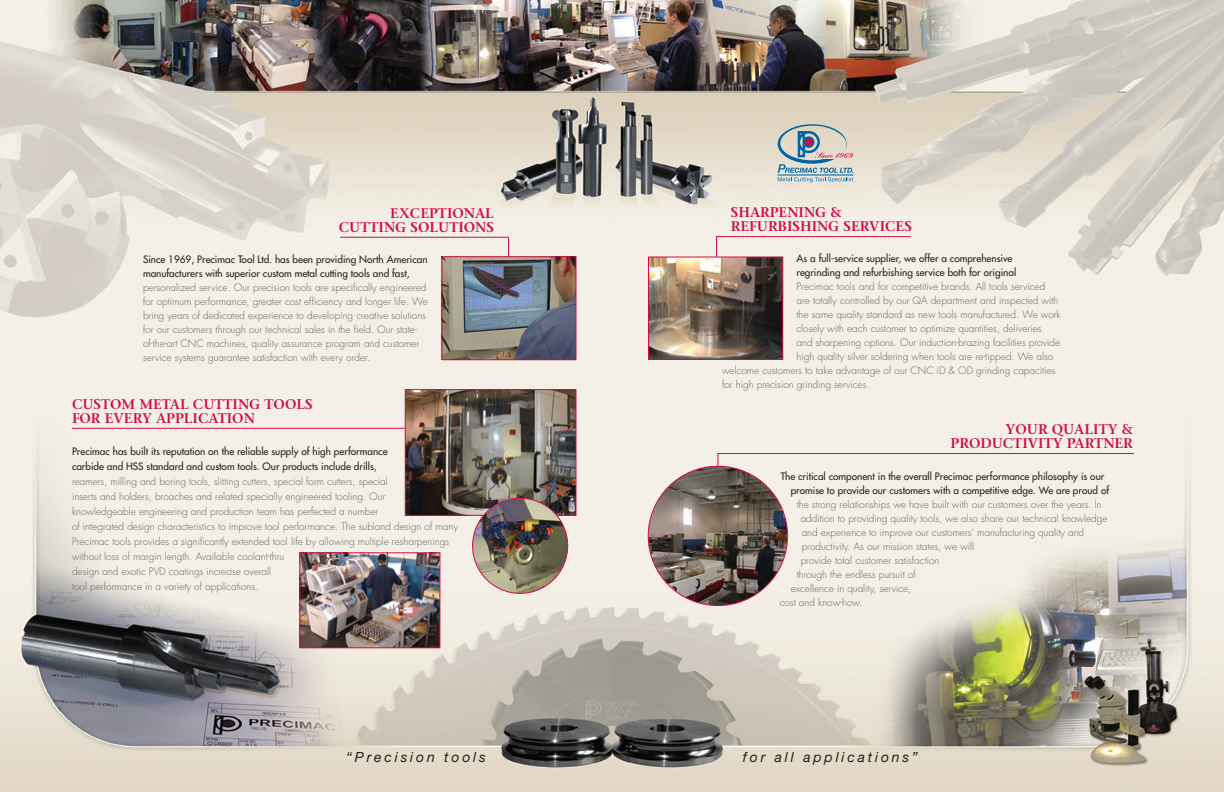
<style>
.page{position:relative;width:1224px;height:792px;background:#fff}
.page>*{position:absolute;margin:0;border:0;box-sizing:border-box;transform-origin:0 0}
.t1{font:600 14px/14px "Stone Serif";color:#d20d44;text-align:right}
.t2{font:italic 14px "Helvetica Neue";letter-spacing:.2em;color:#231f20}
.t3{font:300 10px/15px "Futura";color:#636366}
.t4{font:10px "Futura";color:#231f20}
.s1{font-weight:400;color:#231f20}
</style>
<div class="page">
<img style="left:0;top:0;width:1224px;height:792px">
<svg style="left:778px;top:124px;width:75px;height:58px"></svg>
<div style="left:805px;top:138px;width:8px;height:8px;background:#d20d44;border-radius:50%"></div>
<hr style="left:340px;top:237px;width:169px;height:1px;background:#d20d44">
<hr style="left:72px;top:428px;width:333px;height:1px;background:#d20d44">
<svg style="left:508px;top:237px;width:1px;height:19px"></svg>
<hr style="left:718px;top:453px;width:416px;height:1px;background:#d20d44">
<img style="left:444px;top:258px;width:130px;height:100px">
<div style="left:442px;top:256px;width:134px;height:104px;border:1px solid #d20d44"></div>
<img style="left:302px;top:555px;width:136px;height:91px">
<div style="left:300px;top:553px;width:140px;height:95px;border:1px solid #d20d44"></div>
<img style="left:407px;top:391px;width:167px;height:123px">
<div style="left:405px;top:389px;width:171px;height:127px;border:1px solid #d20d44"></div>
<img style="left:473px;top:498px;width:95px;height:95px;border-radius:48px">
<svg style="left:716px;top:237px;width:1px;height:20px"></svg>
<hr style="left:716px;top:236px;width:195px;height:1px;background:#d20d44">
<img style="left:650px;top:259px;width:131px;height:99px">
<div style="left:648px;top:257px;width:135px;height:103px;border:1px solid #d20d44"></div>
<svg style="left:718px;top:454px;width:1px;height:12px"></svg>
<img style="left:648px;top:466px;width:140px;height:140px;border-radius:70px">
<p class="t1" style="left:339px;top:206px;width:157px">EXCEPTIONAL<br>CUTTING SOLUTIONS</p>
<p class="t3" style="left:143px;top:253px;width:286px;line-height:14px"><span class="s1">Since 1969, Precimac Tool Ltd. has been providing North American manufacturers with superior custom metal cutting tools and fast, </span>personalized service. Our precision tools are specifically engineered for optimum performance, greater cost efficiency and longer life. We bring years of dedicated experience to developing creative solutions for our customers through our technical sales in the field. Our state&shy;of-the-art CNC machines, quality assurance program and customer service systems guarantee satisfaction with every order.</p>
<p class="t1" style="left:72px;top:397px;width:242px;text-align:left">CUSTOM METAL CUTTING TOOLS<br>FOR EVERY APPLICATION</p>
<p class="t3" style="left:72px;top:444px;width:387px"><span class="s1">Precimac has built its reputation on the reliable supply of high performance<br>carbide and HSS standard and custom tools. Our products include drills,<br></span>reamers, milling and boring tools, slitting cutters, special form cutters, special<br>inserts and holders, broaches and related specially engineered tooling. Our<br>knowledgeable engineering and production team has perfected a number<br>of integrated design characteristics to improve tool performance. The subland design of many Precimac tools provides a significantly extended tool life by allowing multiple resharpenings without loss of margin length. Available coolant-thru<br>design and exotic PVD coatings increase overall<br>tool performance in a variety of applications.</p>
<p class="t1" style="left:731px;top:205px;width:112px">SHARPENING &amp;</p>
<p class="t1" style="left:731px;top:219px;width:182px">REFURBISHING SERVICES</p>
<p class="t4" style="left:796px;top:252px;width:217px">As a full-service supplier, we offer a comprehensive</p>
<p class="t4" style="left:796px;top:266px;width:221px">regrinding and refurbishing service both for original</p>
<p class="t3" style="left:796px;top:279px;width:250px">Precimac tools and for competitive brands. All tools serviced</p>
<p class="t3" style="left:796px;top:293px;width:263px">are totally controlled by our QA department and inspected with</p>
<p class="t3" style="left:796px;top:307px;width:266px">the same quality standard as new tools manufactured. We work</p>
<p class="t3" style="left:796px;top:321px;width:247px">closely with each customer to optimize quantities, deliveries</p>
<p class="t3" style="left:796px;top:335px;width:265px">and sharpening options. Our induction-brazing facilities provide</p>
<p class="t3" style="left:796px;top:349px;width:258px">high quality silver soldering when tools are re-tipped. We also</p>
<p class="t3" style="left:722px;top:363px;width:335px">welcome customers to take advantage of our CNC ID &amp; OD grinding capacities</p>
<p class="t3" style="left:722px;top:377px;width:149px">for high precision grinding services.</p>
<p class="t1" style="left:951px;top:422px;width:184px">YOUR QUALITY &amp;<br>PRODUCTIVITY PARTNER</p>
<p class="t4" style="left:781px;top:470px;width:325px">The critical component in the overall Precimac performance philosophy is our</p>
<p class="t4" style="left:791px;top:484px;width:320px">promise to provide our customers with a competitive edge. We are proud of</p>
<p class="t3" style="left:797px;top:497px;width:307px">the strong relationships we have built with our customers over the years. In</p>
<p class="t3" style="left:801px;top:511px;width:308px">addition to providing quality tools, we also share our technical knowledge</p>
<p class="t3" style="left:802px;top:525px;width:284px">and experience to improve our customers’ manufacturing quality and</p>
<p class="t3" style="left:802px;top:539px;width:174px">productivity. As our mission states, we will</p>
<p class="t3" style="left:801px;top:553px;width:140px">provide total customer satisfaction</p>
<p class="t3" style="left:797px;top:567px;width:121px">through the endless pursuit of</p>
<p class="t3" style="left:791px;top:581px;width:122px">excellence in quality, service,</p>
<p class="t3" style="left:780px;top:595px;width:84px">cost and know-how.</p>
<p class="t2" style="left:346px;top:749px;width:141px">“Precision tools</p>
<p class="t2" style="left:743px;top:749px;width:177px">for all applications”</p>
</div>
